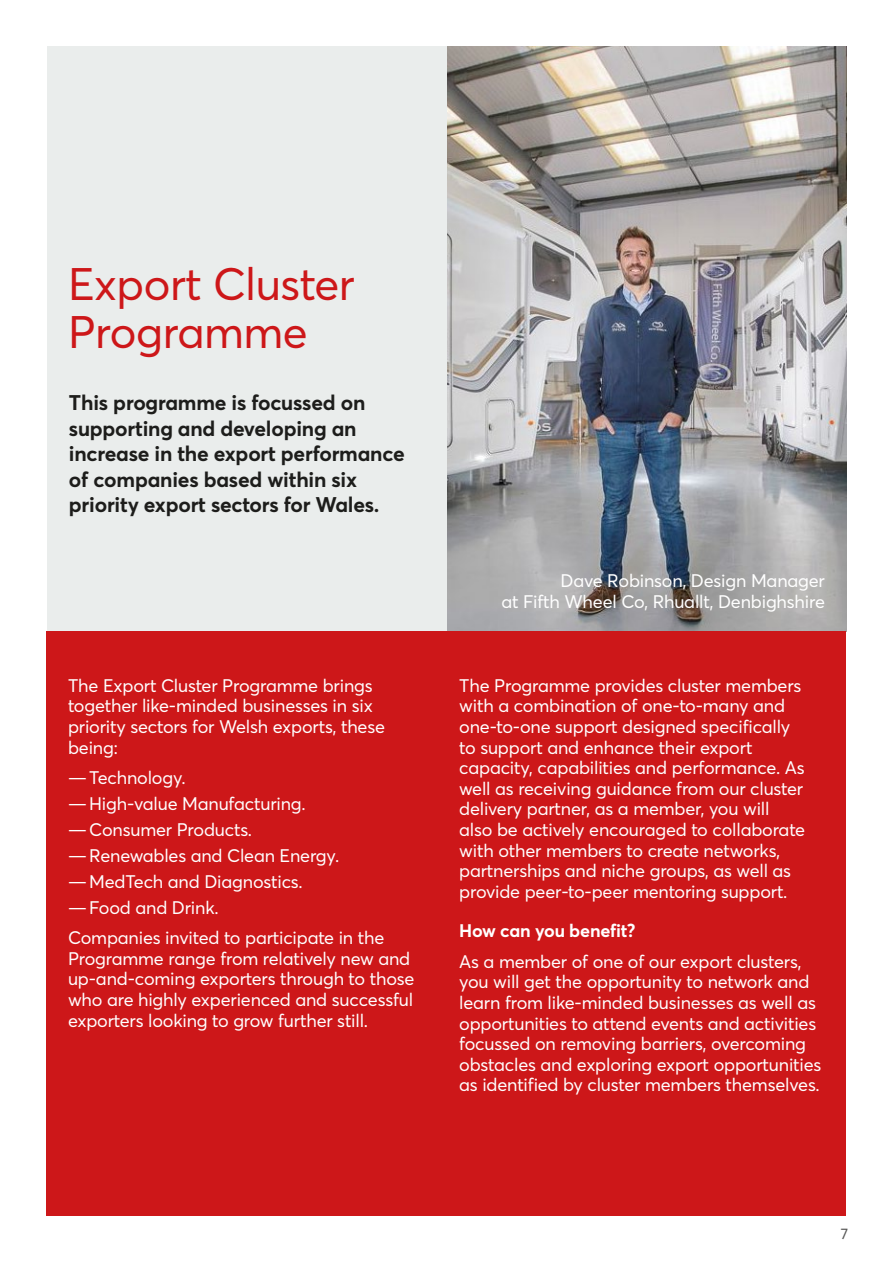
<style>
.page{position:relative;width:893px;height:1263px;background:#fff}
.page>*{position:absolute;margin:0;border:0;box-sizing:border-box;transform-origin:0 0}
._01_Body_Copy{font:45px/48px "Averta";letter-spacing:-.01em;color:#cd1719}
._03_Sub_Head{font:700 21px/25.5px "Averta";letter-spacing:-.01em;color:#1d1d1b}
._01_Body_Copy-2{font:18px/20.7px "Averta";letter-spacing:-.01em;color:#fff}
._05_Bullets{font:18px "Averta";letter-spacing:-.01em;color:#fff}
._06_Small_Red_Text{font:18px/21px "Averta";letter-spacing:-.01em;color:#fff;text-align:right}
._06_Small_Red_Text-2{font:700 18px "Averta";letter-spacing:-.01em;color:#fff}
._07_Bullets_Space{font:18px "Averta";letter-spacing:-.01em;color:#fff}
.t1{font:15px "Averta";color:#575756}
</style>
<div class="page">
<img style="left:446px;top:47px;width:400px;height:584px">
<div style="left:47px;top:47px;width:399px;height:1169px;background:#eaedec"></div>
<div style="left:47px;top:631px;width:799px;height:585px;background:#cd1719"></div>
<p class="_01_Body_Copy" style="left:68px;top:258px;width:288px">Export Cluster<br>Programme</p>
<p class="_03_Sub_Head" style="left:69px;top:389px;width:338px">This programme is focussed on supporting and developing an increase in the export performance of companies based within six priority export sectors for Wales.</p>
<p class="_01_Body_Copy-2" style="left:68px;top:674px;width:318px">The Export Cluster Programme brings together like-minded businesses in six priority sectors for Welsh exports, these being:</p>
<p class="_05_Bullets" style="left:68px;top:765px;width:119px">—Technology.</p>
<p class="_05_Bullets" style="left:68px;top:791px;width:239px">—High-value Manufacturing.</p>
<p class="_05_Bullets" style="left:68px;top:817px;width:186px">—Consumer Products.</p>
<p class="_05_Bullets" style="left:68px;top:843px;width:273px">—Renewables and Clean Energy.</p>
<p class="_05_Bullets" style="left:68px;top:869px;width:236px">—MedTech and Diagnostics.</p>
<p class="_07_Bullets_Space" style="left:68px;top:895px;width:152px">—Food and Drink.</p>
<p class="_01_Body_Copy-2" style="left:68px;top:926px;width:348px">Companies invited to participate in the Programme range from relatively new and up-and-coming exporters through to those who are highly experienced and successful exporters looking to grow further still.</p>
<p class="_06_Small_Red_Text" style="left:501px;top:570px;width:325px">Dave Robinson, Design Manager<br>at Fifth Wheel Co, Rhuallt, Denbighshire</p>
<p class="_01_Body_Copy-2" style="left:459px;top:674px;width:347px">The Programme provides cluster members with a combination of one-to-many and one-to-one support designed specifically to support and enhance their export capacity, capabilities and performance. As well as receiving guidance from our cluster delivery partner, as a member, you will also be actively encouraged to collaborate with other members to create networks, partnerships and niche groups, as well as provide peer-to-peer mentoring support.</p>
<p class="_06_Small_Red_Text-2" style="left:459px;top:918px;width:178px">How can you benefit?</p>
<p class="_01_Body_Copy-2" style="left:459px;top:950px;width:364px">As a member of one of our export clusters, you will get the opportunity to network and learn from like-minded businesses as well as opportunities to attend events and activities focussed on removing barriers, overcoming obstacles and exploring export opportunities as identified by cluster members themselves.</p>
<p class="t1" style="left:841px;top:1224px;width:9px">7</p>
</div>
